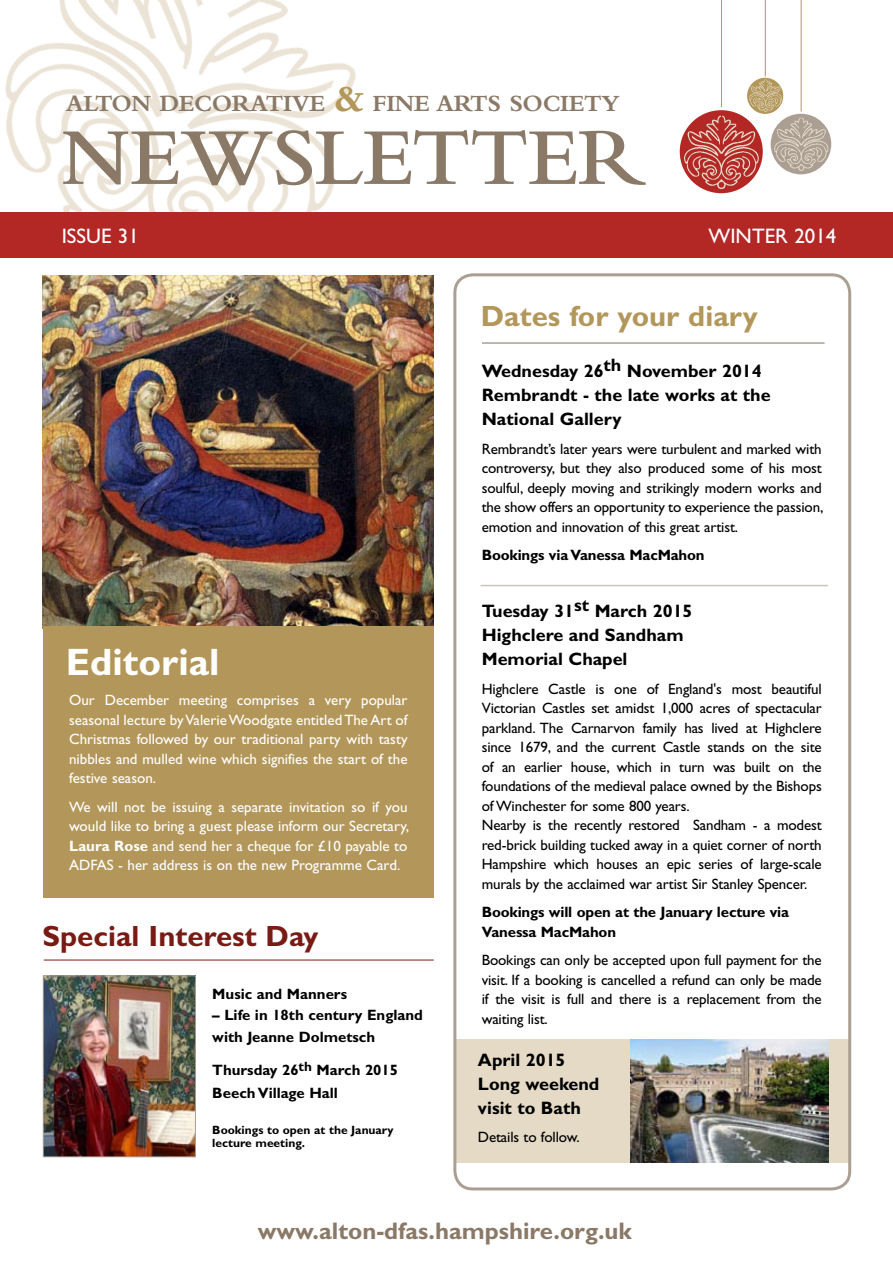
<style>
.page{position:relative;width:893px;height:1263px;background:#fff}
.page>*{position:absolute;margin:0;border:0;box-sizing:border-box;transform-origin:0 0}
.t1{font:600 84.3px "Bembo";letter-spacing:.005em;color:#8a7967}
.t2{font:700 38.25px "Gill Sans";color:#fff}
.t3{font:700 29.25px "Gill Sans";color:#791b15}
.t4{font:700 29.25px "Gill Sans";color:#b3975a}
.t5{font:700 24.3px "Bembo";letter-spacing:-.015em;color:#8a7967}
.t6{font:700 24px "Gill Sans";color:#8a7967}
.t7{font:21px "Gill Sans";color:#fff}
.t8{font:700 18px/24px "Gill Sans";color:#000}
.t9{font:15px/19.5px "Gill Sans";letter-spacing:-.01em;color:#000;text-align:justify}
.t10{font:15px/19.5px "Gill Sans";color:#fff;text-align:justify}
.t11{font:700 15px/22.5px "Gill Sans";letter-spacing:-.005em;color:#000}
.t12{font:700 12px/13.5px "Gill Sans";color:#000}
.s1{font-size:41.55px;color:#b3975a}
.s2{font-weight:700}
</style>
<div class="page">
<div style="left:456px;top:1039px;width:394px;height:123px;background:#e4dac6"></div>
<img style="left:43px;top:275px;width:390px;height:352px">
<div style="left:43px;top:627px;width:391px;height:271px;background:#b3975a"></div>
<img style="left:5px;top:0;width:351px;height:212px">
<div style="left:0;top:212px;width:893px;height:46px;background:#b32725"></div>
<hr style="left:482px;top:342px;width:342px;height:2px;background:#ab9f94">
<hr style="left:480px;top:585px;width:348px;height:1px;background:#ccc3bb">
<hr style="left:721px;top:0;width:1px;height:113px;background:#b3975a">
<img style="left:678px;top:109px;width:86px;height:86px;border-radius:43px">
<div style="left:677px;top:107px;width:89px;height:89px;border:3px solid #fff;border-radius:50%"></div>
<hr style="left:801px;top:0;width:1px;height:116px;background:#b3975a">
<img style="left:770px;top:113px;width:62px;height:62px;border-radius:31px">
<div style="left:768px;top:112px;width:65px;height:65px;border:2px solid #fff;border-radius:50%"></div>
<hr style="left:765px;top:0;width:1px;height:79px;background:#b3975a">
<img style="left:746px;top:77px;width:38px;height:38px;border-radius:19px">
<div style="left:746px;top:76px;width:38px;height:39px;border:1px solid #fff;border-radius:50%"></div>
<hr style="left:44px;top:960px;width:390px;height:1px;background:#791b15">
<img style="left:45px;top:977px;width:149px;height:178px">
<div style="left:43px;top:975px;width:153px;height:182px;border:1px solid #ab9f94"></div>
<img style="left:631px;top:1039px;width:197px;height:123px">
<div style="left:453px;top:273px;width:398px;height:917px;border:3px solid #ab9f94;border-radius:18px"></div>
<h3 class="t5" style="left:66px;top:90px;width:555px">ALTON DECORATIVE <span class="s1">&amp;</span> FINE ARTS SOCIETY</h3>
<h1 class="t1" style="left:61px;top:111px;width:585px">NEWSLETTER</h1>
<h3 class="t7" style="left:62px;top:224px;width:79px">Issue 31</h3>
<h3 class="t7" style="left:708px;top:224px;width:129px">WINTER 2014</h3>
<h2 class="t2" style="left:66px;top:640px;width:155px">Editorial</h2>
<p class="t10" style="left:69px;top:690px;width:340px">Our December meeting comprises a very popular seasonal lecture by Valerie Woodgate entitled The Art of Christmas followed by our traditional party with tasty nibbles and mulled wine which signifies the start of the festive season.</p>
<p class="t10" style="left:69px;top:797px;width:341px">We will not be issuing a separate invitation so if you would like to bring a guest please inform our Secretary, <span class="s2">Laura Rose</span> and send her a cheque for £10 payable to ADFAS - her address is on the new Programme Card.</p>
<h3 class="t3" style="left:43px;top:919px;width:277px">Special Interest Day</h3>
<p class="t11" style="left:212px;top:982px;width:136px">Music and Manners</p>
<p class="t11" style="left:212px;top:1003px;width:212px">– Life in 18th century England with Jeanne Dolmetsch</p>
<p class="t11" style="left:212px;top:1059px;width:187px">Thursday 26<sup>th</sup> March 2015<br>Beech Village Hall</p>
<p class="t12" style="left:212px;top:1123px;width:183px">Bookings to open at the January lecture meeting.</p>
<h3 class="t4" style="left:481px;top:299px;width:279px">Dates for your diary</h3>
<p class="t8" style="left:482px;top:359px;width:290px">Wednesday 26th November 2014<br>Rembrandt - the late works at the<br>National Gallery</p>
<p class="t9" style="left:482px;top:439px;width:343px">Rembrandt’s later years were turbulent and marked with controversy, but they also produced some of his most soulful, deeply moving and strikingly modern works and the show offers an opportunity to experience the passion, emotion and innovation of this great artist.</p>
<p class="t11" style="left:482px;top:544px;width:224px">Bookings via Vanessa MacMahon</p>
<p class="t8" style="left:482px;top:599px;width:212px">Tuesday 31st March 2015<br>Highclere and Sandham<br>Memorial Chapel</p>
<p class="t9" style="left:482px;top:679px;width:342px;text-align:left">Highclere Castle is one of England's most beautiful Victorian Castles set amidst 1,000 acres of spectacular parkland. The Carnarvon family has lived at Highclere since 1679, and the current Castle stands on the site of an earlier house, which in turn was built on the foundations of the medieval palace owned by the Bishops of Winchester for some 800 years.<br>Nearby is the recently restored Sandham - a modest red-brick building tucked away in a quiet corner of north Hampshire which houses an epic series of large-scale murals by the acclaimed war artist Sir Stanley Spencer.</p>
<p class="t11" style="left:482px;top:902px;width:309px;line-height:19.5px">Bookings will open at the January lecture via<br>Vanessa MacMahon</p>
<p class="t9" style="left:482px;top:950px;width:342px">Bookings can only be accepted upon full payment for the visit. If a booking is cancelled a refund can only be made if the visit is full and there is a replacement from the waiting list.</p>
<p class="t8" style="left:478px;top:1047px;width:123px">April 2015<br>Long weekend visit to Bath</p>
<p class="t9" style="left:478px;top:1127px;width:103px">Details to follow.</p>
<h3 class="t6" style="left:258px;top:1217px;width:375px">www.alton-dfas.hampshire.org.uk</h3>
</div>
